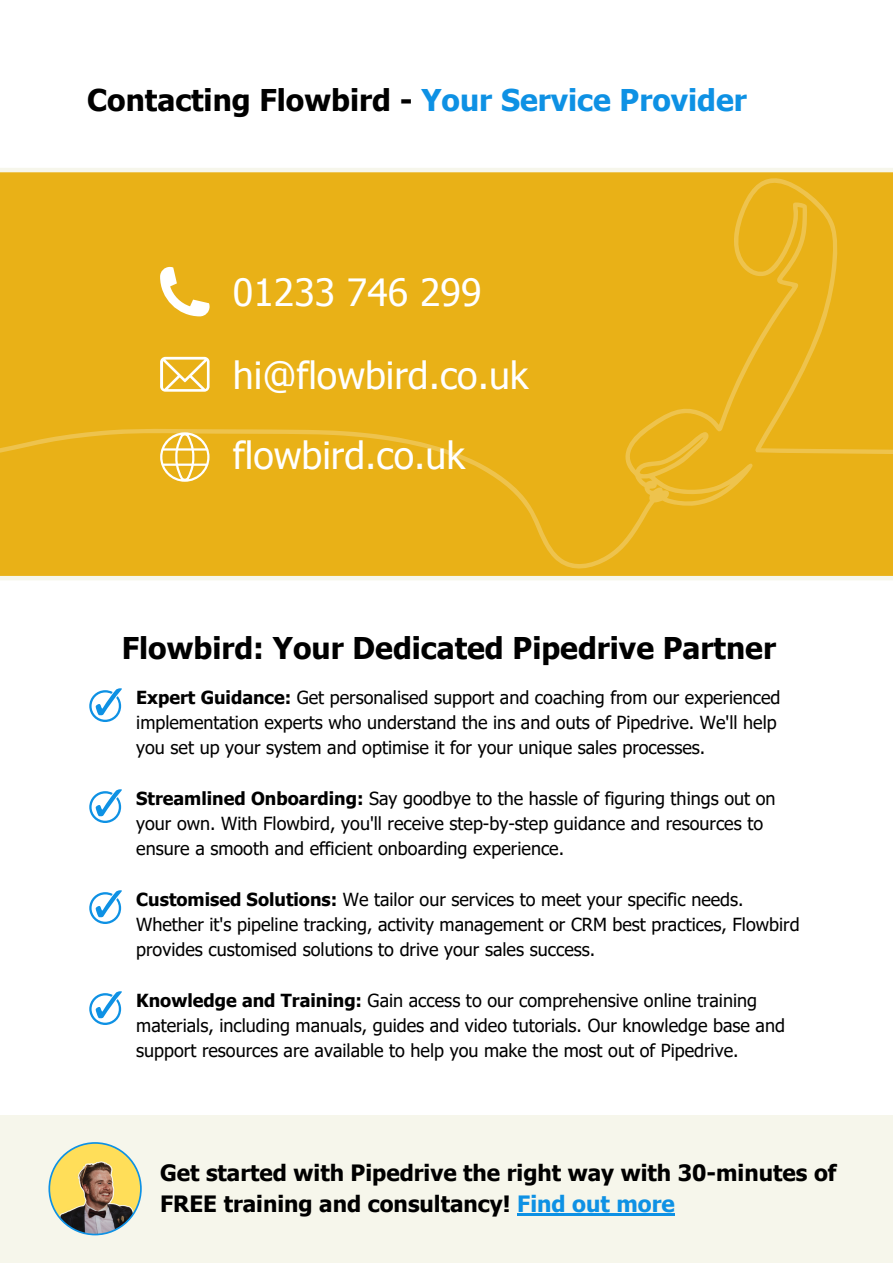
<style>
.page{position:relative;width:893px;height:1264px;background:#fff}
.page>*{position:absolute;margin:0;border:0;box-sizing:border-box;transform-origin:0 0}
.t1{font:37.5px "Tahoma";color:#fff}
.t2{font:700 30px "Tahoma";color:#000}
.t3{font:700 22.5px/31.5px "Tahoma";color:#000}
.t4{font:18px/24.8px "Tahoma";color:#000}
.s1{color:#0e91e4}
.s2{font-weight:700}
</style>
<div class="page">
<div style="left:0;top:1114px;width:892px;height:148px;background:#f6f6eb"></div>
<svg style="left:48px;top:1142px;width:94px;height:93px"></svg>
<svg style="left:89px;top:688px;width:33px;height:34px"></svg>
<svg style="left:89px;top:789px;width:33px;height:34px"></svg>
<svg style="left:89px;top:890px;width:33px;height:34px"></svg>
<svg style="left:89px;top:991px;width:33px;height:33px"></svg>
<div style="left:0;top:172px;width:892px;height:404px;background:#e9b117"></div>
<svg style="left:0;top:178px;width:892px;height:391px"></svg>
<hr style="left:517px;top:1213px;width:158px;height:2px;background:#0e91e4">
<hr style="left:0;top:576px;width:892px;height:4px;background:#f6f6eb">
<hr style="left:0;top:168px;width:892px;height:4px;background:#f6f6eb">
<p class="t2" style="left:87px;top:81px;width:661px">Contacting Flowbird - <span class="s1">Your Service Provider</span></p>
<p class="t1" style="left:233px;top:268px;width:250px">01233 746 299</p>
<p class="t1" style="left:233px;top:351px;width:297px">hi@flowbird.co.uk</p>
<p class="t1" style="left:233px;top:431px;width:233px">flowbird.co.uk</p>
<p class="t2" style="left:122px;top:628px;width:655px">Flowbird: Your Dedicated Pipedrive Partner</p>
<p class="t4" style="left:136px;top:685px;width:645px"><span class="s2">Expert Guidance:</span> Get personalised support and coaching from our experienced implementation experts who understand the ins and outs of Pipedrive. We'll help you set up your system and optimise it for your unique sales processes.</p>
<p class="t4" style="left:136px;top:786px;width:640px"><span class="s2">Streamlined Onboarding:</span> Say goodbye to the hassle of figuring things out on your own. With Flowbird, you'll receive step-by-step guidance and resources to ensure a smooth and efficient onboarding experience.</p>
<p class="t4" style="left:136px;top:887px;width:664px"><span class="s2">Customised Solutions:</span> We tailor our services to meet your specific needs.<br>Whether it's pipeline tracking, activity management or CRM best practices, Flowbird provides customised solutions to drive your sales success.</p>
<p class="t4" style="left:136px;top:987px;width:650px"><span class="s2">Knowledge and Training:</span> Gain access to our comprehensive online training materials, including manuals, guides and video tutorials. Our knowledge base and support resources are available to help you make the most out of Pipedrive.</p>
<p class="t3" style="left:160px;top:1156px;width:677px">Get started with Pipedrive the right way with 30-minutes of<br>FREE training and consultancy! <span class="s1">Find out more</span></p>
</div>
